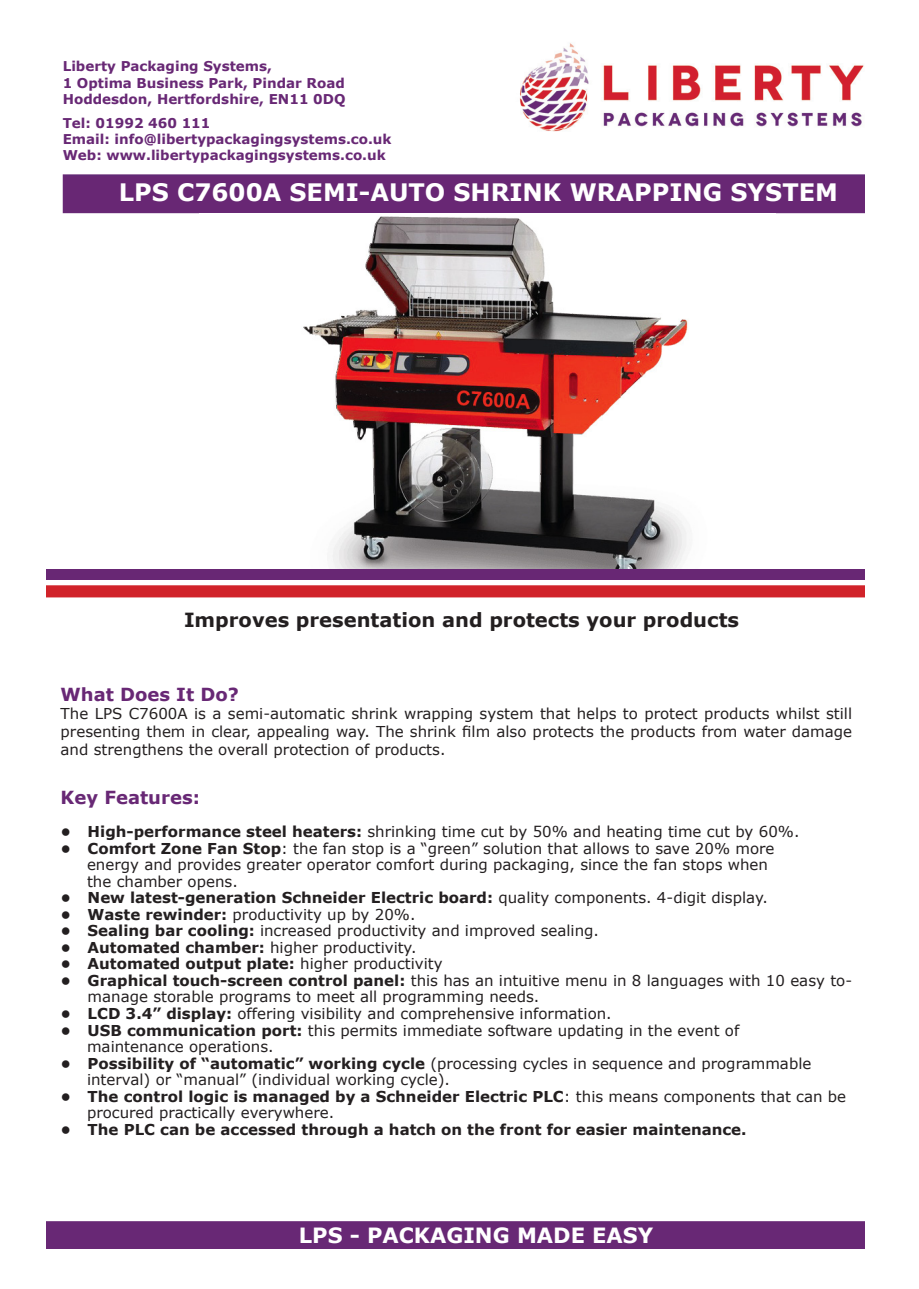
<style>
.page{position:relative;width:919px;height:1289px;background:#fff}
.page>*{position:absolute;margin:0;border:0;box-sizing:border-box;transform-origin:0 0}
.t1{font:700 24px "Verdana";color:#fff}
.t2{font:700 21px "Verdana";color:#fff}
.t3{font:700 19.5px "Verdana";color:#231f20}
.t4{font:700 18px "Verdana";color:#682875}
.t5{font:15px/18px "Verdana";color:#231f20;text-align:justify}
.t6{font:700 15px "Verdana";color:#231f20}
.t7{font:700 13.5px "Verdana";color:#682875}
.s1{font-weight:700}
.s2{font-weight:400}
</style>
<div class="page">
<div style="left:66px;top:177px;width:799px;height:33px;background:#682774"></div>
<div style="left:63px;top:174px;width:838px;height:39px;border:2px solid #682875"></div>
<img style="left:520px;top:43px;width:344px;height:89px">
<div style="left:46px;top:1221px;width:819px;height:27px;background:#682875"></div>
<div style="left:0;top:569px;width:901px;height:10px;background:#682774"></div>
<svg style="left:46px;top:585px;width:819px;height:12px"></svg>
<div style="left:865px;top:0;width:41px;height:1284px;background:#fff"></div>
<div style="left:0;top:0;width:45px;height:1288px;background:#fff"></div>
<img style="left:303px;top:216px;width:385px;height:353px">
<p class="t7" style="left:63px;top:57px;width:211px">Liberty Packaging Systems,</p>
<p class="t7" style="left:63px;top:73px;width:283px">1 Optima Business Park, Pindar Road</p>
<p class="t7" style="left:63px;top:89px;width:284px">Hoddesdon, Hertfordshire, EN11 0DQ</p>
<p class="t7" style="left:63px;top:113px;width:149px">Tel: 01992 460 111</p>
<p class="t7" style="left:63px;top:129px;width:330px">Email: info@libertypackagingsystems.co.uk</p>
<p class="t7" style="left:63px;top:146px;width:324px">Web: www.libertypackagingsystems.co.uk</p>
<p class="t1" style="left:119px;top:175px;width:720px">LPS C7600A SEMI-AUTO SHRINK WRAPPING SYSTEM</p>
<p class="t3" style="left:184px;top:606px;width:556px">Improves presentation and protects your products</p>
<p class="t4" style="left:61px;top:681px;width:180px">What Does It Do?</p>
<p class="t5" style="left:61px;top:704px;width:793px">The LPS C7600A is a semi-automatic shrink wrapping system that helps to protect products whilst still presenting them in clear, appealing way. The shrink film also protects the products from water damage and strengthens the overall protection of products.</p>
<p class="t4" style="left:61px;top:785px;width:141px">Key Features:</p>
<p class="t5" style="left:61px;top:822px;width:740px"><span class="s1">• High-performance steel heaters:</span> shrinking time cut by 50% and heating time cut by 60%.</p>
<p class="t5" style="left:61px;top:839px;width:715px"><span class="s1">• Comfort Zone Fan Stop</span>: the fan stop is a “green” solution that allows to save 20% more</p>
<p class="t5" style="left:87px;top:855px;width:682px">energy and provides greater operator comfort during packaging, since the fan stops when</p>
<p class="t5" style="left:87px;top:872px;width:152px">the chamber opens.</p>
<p class="t6" style="left:61px;top:887px;width:708px">• New latest-generation Schneider Electric board: <span class="s2">quality components. 4-digit display.</span></p>
<p class="t5" style="left:61px;top:905px;width:356px"><span class="s1">• Waste rewinder:</span> productivity up by 20%.</p>
<p class="t5" style="left:61px;top:921px;width:540px"><span class="s1">• Sealing bar cooling:</span> increased productivity and improved sealing.</p>
<p class="t5" style="left:61px;top:938px;width:357px"><span class="s1">• Automated chamber:</span> higher productivity.</p>
<p class="t6" style="left:61px;top:953px;width:383px">• Automated output plate: <span class="s2">higher productivity</span></p>
<p class="t5" style="left:88px;top:972px;width:766px;line-height:16.5px;text-indent:-27px"><span class="s1">• Graphical touch-screen control panel:</span> this has an intuitive menu in 8 languages with 10 easy to&shy;manage storable programs to meet all programming needs.</p>
<p class="t5" style="left:61px;top:1004px;width:552px"><span class="s1">• LCD 3.4” display:</span> offering visibility and comprehensive information.</p>
<p class="t5" style="left:61px;top:1020px;width:680px"><span class="s1">• USB communication port:</span> this permits immediate software updating in the event of</p>
<p class="t5" style="left:87px;top:1037px;width:188px">maintenance operations.</p>
<p class="t5" style="left:61px;top:1053px;width:752px"><span class="s1">• Possibility of “automatic” working cycle</span> (processing cycles in sequence and programmable</p>
<p class="t5" style="left:87px;top:1070px;width:364px">interval) or “manual” (individual working cycle).</p>
<p class="t6" style="left:61px;top:1085px;width:787px">• The control logic is managed by a Schneider Electric PLC<span class="s2">: this means components that can be</span></p>
<p class="t5" style="left:87px;top:1103px;width:249px">procured practically everywhere.</p>
<p class="t6" style="left:61px;top:1118px;width:687px">• The PLC can be accessed through a hatch on the front for easier maintenance.</p>
<p class="t2" style="left:299px;top:1220px;width:356px">LPS - PACKAGING MADE EASY</p>
</div>
